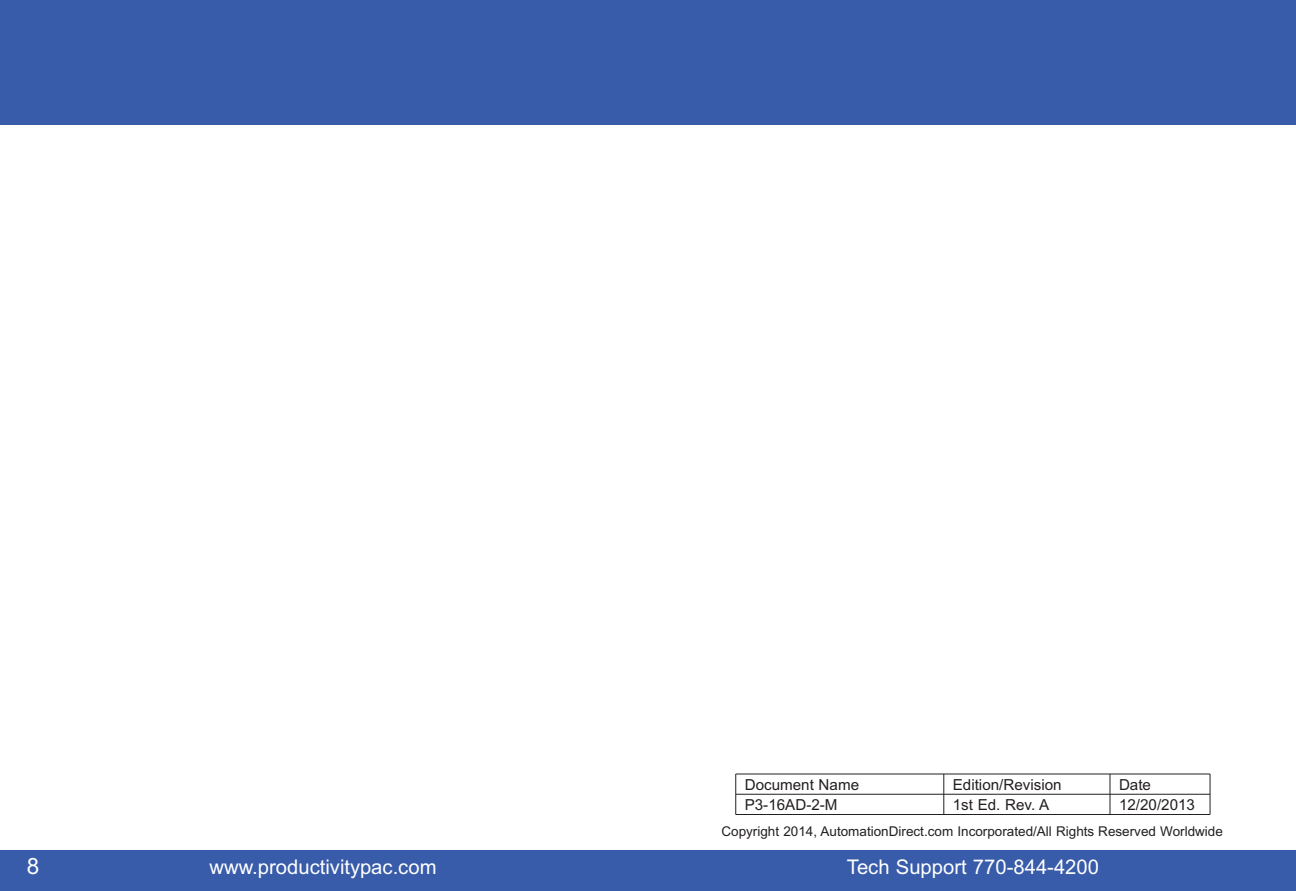
<style>
.page{position:relative;width:1296px;height:891px;background:#fff}
.page>*{position:absolute;margin:0;border:0;box-sizing:border-box;transform-origin:0 0}
.t1{font:22.5px "Arial";color:#fff}
.t2{font:20.25px "Arial";color:#fff}
.t3{font:15.3px "Arial";color:#231f20}
.t4{font:13.5px "Arial";color:#231f20}
</style>
<div class="page">
<div style="left:0;top:0;width:1296px;height:124px;background:#385caa"></div>
<div style="left:0;top:850px;width:1296px;height:41px;background:#385caa"></div>
<hr style="left:735px;top:774px;width:1px;height:40px;background:#231f20">
<hr style="left:943px;top:774px;width:1px;height:40px;background:#231f20">
<hr style="left:1110px;top:774px;width:1px;height:40px;background:#231f20">
<hr style="left:1210px;top:774px;width:1px;height:40px;background:#231f20">
<hr style="left:736px;top:774px;width:474px;height:1px;background:#231f20">
<hr style="left:736px;top:794px;width:474px;height:1px;background:#231f20">
<hr style="left:736px;top:814px;width:474px;height:1px;background:#231f20">
<p class="t3" style="left:745px;top:775px;width:116px">Document Name</p>
<p class="t3" style="left:953px;top:775px;width:110px">Edition/Revision</p>
<p class="t3" style="left:1119px;top:775px;width:34px">Date</p>
<p class="t3" style="left:745px;top:796px;width:94px">P3-16AD-2-M</p>
<p class="t3" style="left:953px;top:796px;width:98px">1st Ed. Rev. A</p>
<p class="t3" style="left:1119px;top:796px;width:78px">12/20/2013</p>
<p class="t4" style="left:721px;top:823px;width:503px">Copyright 2014, AutomationDirect.com Incorporated/All Rights Reserved Worldwide</p>
<h1 class="t1" style="left:27px;top:853px;width:14px">8</h1>
<h2 class="t2" style="left:210px;top:855px;width:229px">www.productivitypac.com</h2>
<h2 class="t2" style="left:847px;top:855px;width:254px">Tech Support 770-844-4200</h2>
</div>
